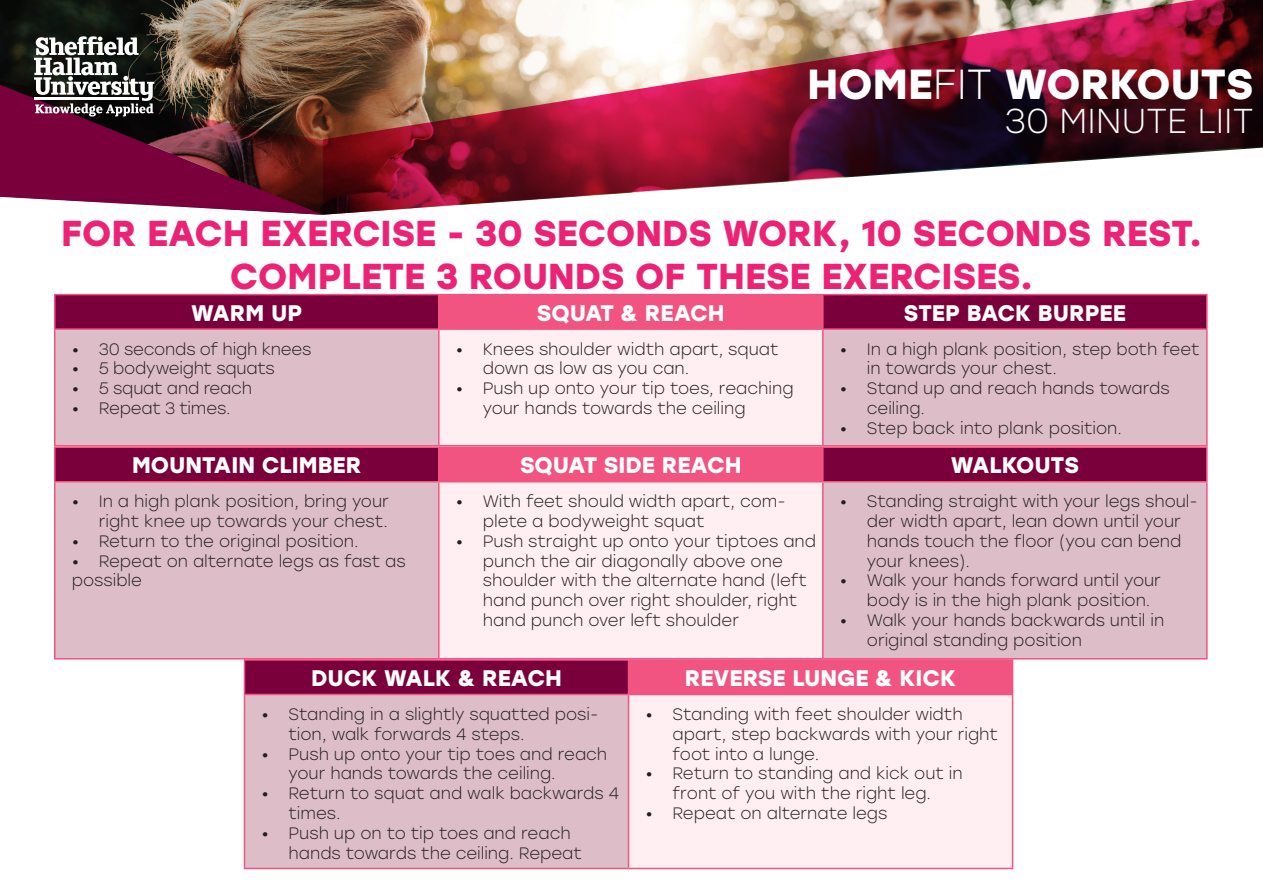
<style>
.page{position:relative;width:1263px;height:893px;background:#fff}
.page>*{position:absolute;margin:0;border:0;box-sizing:border-box;transform-origin:0 0}
.t1{font:700 42px "Stolzl";color:#fff}
.t2{font:700 36px "Stolzl";color:#ec2275}
.t3{font:300 34.5px "Stolzl";color:#fff}
.t4{font:700 22.5px "Stolzl";color:#fff}
.t5{font:300 16.5px/19.8px "Stolzl";color:#231f20}
.s1{font-weight:300}
</style>
<div class="page">
<img style="left:0;top:0;width:323px;height:36px">
<img style="left:323px;top:0;width:940px;height:215px">
<img style="left:0;top:36px;width:323px;height:179px">
<hr style="left:34px;top:98px;width:105px;height:2px;background:#fff">
<div style="left:56px;top:295px;width:1150px;height:33px;background:#7a003b"></div>
<div style="left:439px;top:295px;width:384px;height:34px;background:#f25482"></div>
<div style="left:56px;top:330px;width:1150px;height:115px;background:#ddbdc7"></div>
<div style="left:439px;top:329px;width:384px;height:117px;background:#ffeef2"></div>
<hr style="left:54px;top:330px;width:2px;height:115px;background:#f25482">
<hr style="left:438px;top:295px;width:2px;height:33px;background:#f25482">
<hr style="left:438px;top:330px;width:2px;height:115px;background:#f25482">
<hr style="left:822px;top:295px;width:2px;height:33px;background:#f25482">
<hr style="left:822px;top:330px;width:2px;height:115px;background:#f25482">
<hr style="left:54px;top:445px;width:385px;height:1px;background:#f25482">
<hr style="left:439px;top:445px;width:384px;height:1px;background:#f25482">
<hr style="left:823px;top:445px;width:385px;height:1px;background:#f25482">
<hr style="left:54px;top:294px;width:385px;height:1px;background:#f25482">
<hr style="left:439px;top:294px;width:384px;height:1px;background:#f25482">
<hr style="left:823px;top:294px;width:385px;height:1px;background:#f25482">
<hr style="left:54px;top:328px;width:385px;height:2px;background:#f25482">
<hr style="left:439px;top:328px;width:384px;height:2px;background:#f25482">
<hr style="left:823px;top:328px;width:385px;height:2px;background:#f25482">
<hr style="left:1206px;top:295px;width:2px;height:33px;background:#f25482">
<hr style="left:1206px;top:330px;width:2px;height:115px;background:#f25482">
<hr style="left:54px;top:295px;width:2px;height:33px;background:#f25482">
<div style="left:56px;top:448px;width:1150px;height:33px;background:#7a003b"></div>
<div style="left:439px;top:447px;width:384px;height:35px;background:#f25482"></div>
<div style="left:56px;top:482px;width:1150px;height:176px;background:#ddbdc7"></div>
<div style="left:439px;top:482px;width:384px;height:177px;background:#ffeef2"></div>
<hr style="left:54px;top:482px;width:2px;height:176px;background:#f25482">
<hr style="left:438px;top:448px;width:2px;height:33px;background:#f25482">
<hr style="left:438px;top:482px;width:2px;height:176px;background:#f25482">
<hr style="left:822px;top:448px;width:2px;height:33px;background:#f25482">
<hr style="left:822px;top:482px;width:2px;height:176px;background:#f25482">
<hr style="left:54px;top:658px;width:385px;height:1px;background:#f25482">
<hr style="left:439px;top:658px;width:384px;height:1px;background:#f25482">
<hr style="left:823px;top:658px;width:385px;height:1px;background:#f25482">
<hr style="left:54px;top:446px;width:385px;height:2px;background:#f25482">
<hr style="left:439px;top:446px;width:384px;height:2px;background:#f25482">
<hr style="left:823px;top:446px;width:385px;height:2px;background:#f25482">
<hr style="left:54px;top:481px;width:385px;height:1px;background:#f25482">
<hr style="left:823px;top:481px;width:385px;height:1px;background:#f25482">
<hr style="left:1206px;top:448px;width:2px;height:33px;background:#f25482">
<hr style="left:1206px;top:482px;width:2px;height:176px;background:#f25482">
<hr style="left:54px;top:448px;width:2px;height:33px;background:#f25482">
<div style="left:244px;top:660px;width:384px;height:34px;background:#7a003b"></div>
<div style="left:628px;top:660px;width:384px;height:34px;background:#f25482"></div>
<div style="left:244px;top:694px;width:384px;height:174px;background:#ddbdc7"></div>
<div style="left:628px;top:694px;width:384px;height:174px;background:#ffeef2"></div>
<hr style="left:244px;top:695px;width:1px;height:173px;background:#f25482">
<hr style="left:628px;top:695px;width:1px;height:173px;background:#f25482">
<hr style="left:1012px;top:661px;width:1px;height:33px;background:#f25482">
<hr style="left:1012px;top:695px;width:1px;height:173px;background:#f25482">
<hr style="left:244px;top:868px;width:384px;height:1px;background:#f25482">
<hr style="left:628px;top:868px;width:385px;height:1px;background:#f25482">
<hr style="left:244px;top:659px;width:384px;height:2px;background:#f25482">
<hr style="left:628px;top:659px;width:385px;height:2px;background:#f25482">
<hr style="left:244px;top:694px;width:384px;height:1px;background:#f25482">
<hr style="left:628px;top:694px;width:385px;height:1px;background:#f25482">
<hr style="left:244px;top:661px;width:1px;height:33px;background:#f25482">
<p class="t1" style="left:807px;top:54px;width:448px">HOME<span class="s1">FIT</span> WORKOUTS</p>
<p class="t3" style="left:1005px;top:97px;width:250px">30 MINUTE LIIT</p>
<p class="t2" style="left:61px;top:207px;width:1142px">FOR EACH EXERCISE - 30 SECONDS WORK, 10 SECONDS REST.</p>
<p class="t2" style="left:230px;top:250px;width:804px">COMPLETE 3 ROUNDS OF THESE EXERCISES.</p>
<p class="t4" style="left:191px;top:296px;width:113px">WARM UP</p>
<p class="t4" style="left:537px;top:296px;width:189px">SQUAT &amp; REACH</p>
<p class="t4" style="left:904px;top:296px;width:224px">STEP BACK BURPEE</p>
<p class="t5" style="left:72px;top:338px;width:241px">• 30 seconds of high knees</p>
<p class="t5" style="left:72px;top:358px;width:204px">• 5 bodyweight squats</p>
<p class="t5" style="left:72px;top:378px;width:182px">• 5 squat and reach</p>
<p class="t5" style="left:72px;top:398px;width:160px">• Repeat 3 times.</p>
<p class="t5" style="left:483px;top:338px;width:297px;text-indent:-27px">• Knees shoulder width apart, squat down as low as you can.</p>
<p class="t5" style="left:483px;top:378px;width:312px;text-indent:-27px">• Push up onto your tip toes, reaching your hands towards the ceiling</p>
<p class="t5" style="left:867px;top:338px;width:334px;text-indent:-27px">• In a high plank position, step both feet in towards your chest.</p>
<p class="t5" style="left:867px;top:378px;width:304px;text-indent:-27px">• Stand up and reach hands towards ceiling.</p>
<p class="t5" style="left:840px;top:417px;width:283px">• Step back into plank position.</p>
<p class="t4" style="left:132px;top:449px;width:231px">MOUNTAIN CLIMBER</p>
<p class="t4" style="left:520px;top:449px;width:223px">SQUAT SIDE REACH</p>
<p class="t4" style="left:951px;top:449px;width:130px">WALKOUTS</p>
<p class="t5" style="left:72px;top:491px;width:319px;text-align:right">• In a high plank position, bring your right knee up towards your chest.</p>
<p class="t5" style="left:72px;top:530px;width:288px">• Return to the original position.</p>
<p class="t5" style="left:72px;top:550px;width:335px">• Repeat on alternate legs as fast as</p>
<p class="t5" style="left:72px;top:570px;width:72px">possible</p>
<p class="t5" style="left:483px;top:491px;width:304px;text-indent:-27px">• With feet should width apart, com&shy;plete a bodyweight squat</p>
<p class="t5" style="left:483px;top:530px;width:335px;text-indent:-27px">• Push straight up onto your tiptoes and punch the air diagonally above one shoulder with the alternate hand (left hand punch over right shoulder, right hand punch over left shoulder</p>
<p class="t5" style="left:867px;top:491px;width:332px;text-indent:-27px">• Standing straight with your legs shoul&shy;der width apart, lean down until your hands touch the floor (you can bend your knees).</p>
<p class="t5" style="left:867px;top:570px;width:296px;text-indent:-27px">• Walk your hands forward until your body is in the high plank position.</p>
<p class="t5" style="left:867px;top:610px;width:299px;text-indent:-27px">• Walk your hands backwards until in original standing position</p>
<p class="t4" style="left:311px;top:662px;width:252px">DUCK WALK &amp; REACH</p>
<p class="t4" style="left:685px;top:662px;width:273px">REVERSE LUNGE &amp; KICK</p>
<p class="t5" style="left:288px;top:704px;width:311px;text-indent:-27px">• Standing in a slightly squatted posi&shy;tion, walk forwards 4 steps.</p>
<p class="t5" style="left:288px;top:743px;width:320px;text-indent:-27px">• Push up onto your tip toes and reach your hands towards the ceiling.</p>
<p class="t5" style="left:288px;top:783px;width:332px;text-indent:-27px">• Return to squat and walk backwards 4 times.</p>
<p class="t5" style="left:288px;top:822px;width:295px;text-indent:-27px">• Push up on to tip toes and reach hands towards the ceiling. Repeat</p>
<p class="t5" style="left:672px;top:704px;width:327px;text-indent:-27px">• Standing with feet shoulder width apart, step backwards with your right foot into a lunge.</p>
<p class="t5" style="left:645px;top:763px;width:319px;text-align:center">• Return to standing and kick out in front of you with the right leg.</p>
<p class="t5" style="left:645px;top:803px;width:243px">• Repeat on alternate legs</p>
</div>
